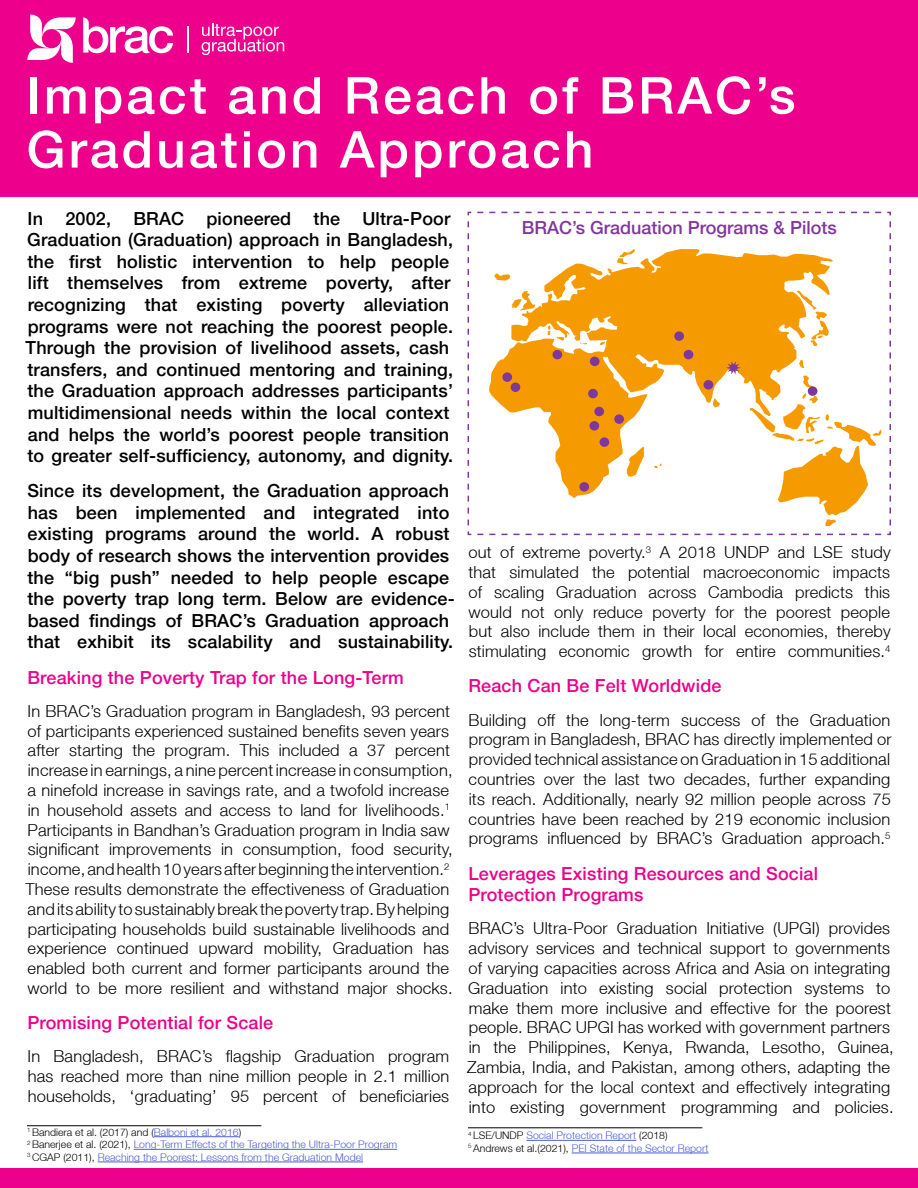
<style>
.page{position:relative;width:918px;height:1188px;background:#fff}
.page>*{position:absolute;margin:0;border:0;box-sizing:border-box;transform-origin:0 0}
.t1{font:500 51px/54px "Helvetica Neue LT";letter-spacing:.06em;color:#fff}
.t2{font:500 18px/21.6px "Helvetica Neue LT";letter-spacing:.01em;color:#000}
.t3{font:500 18px/21.6px "Helvetica Neue LT";letter-spacing:.01em;color:#ec008c}
.t4{font:500 18px "Helvetica Neue LT";color:#80379b}
.t5{font:300 16.5px/19.8px "Helvetica Neue LT";letter-spacing:.01em;color:#000;text-align:justify}
.t6{font:300 10.5px/12.6px "Helvetica Neue LT";color:#4f5cd6}
.s1{color:#000}
</style>
<div class="page">
<div style="left:0;top:1169px;width:918px;height:19px;background:#ec008c"></div>
<hr style="left:154px;top:1136px;width:85px;height:1px;background:#4f5cd6">
<hr style="left:134px;top:1149px;width:263px;height:1px;background:#4f5cd6">
<hr style="left:98px;top:1162px;width:265px;height:1px;background:#4f5cd6">
<hr style="left:526px;top:1140px;width:110px;height:1px;background:#4f5cd6">
<hr style="left:572px;top:1153px;width:136px;height:1px;background:#4f5cd6">
<hr style="left:27px;top:1125px;width:234px;height:1px;background:#000">
<hr style="left:468px;top:1127px;width:234px;height:1px;background:#000">
<div style="left:0;top:0;width:918px;height:197px;background:#ec008c"></div>
<svg style="left:27px;top:15px;width:49px;height:48px"></svg>
<svg style="left:83px;top:17px;width:90px;height:36px"></svg>
<svg style="left:187px;top:26px;width:1px;height:27px"></svg>
<svg style="left:202px;top:23px;width:82px;height:32px"></svg>
<svg style="left:467px;top:211px;width:424px;height:325px"></svg>
<div style="left:579px;top:482px;width:10px;height:10px;background:#80379b;border-radius:50%"></div>
<div style="left:614px;top:414px;width:10px;height:10px;background:#80379b;border-radius:50%"></div>
<div style="left:589px;top:421px;width:10px;height:10px;background:#80379b;border-radius:50%"></div>
<div style="left:588px;top:389px;width:10px;height:9px;background:#80379b;border-radius:50%"></div>
<div style="left:704px;top:380px;width:9px;height:10px;background:#80379b;border-radius:50%"></div>
<div style="left:684px;top:350px;width:9px;height:9px;background:#80379b;border-radius:50%"></div>
<div style="left:674px;top:331px;width:10px;height:10px;background:#80379b;border-radius:50%"></div>
<div style="left:808px;top:386px;width:9px;height:10px;background:#80379b;border-radius:50%"></div>
<div style="left:590px;top:357px;width:10px;height:9px;background:#80379b;border-radius:50%"></div>
<div style="left:594px;top:407px;width:10px;height:9px;background:#80379b;border-radius:50%"></div>
<div style="left:511px;top:383px;width:9px;height:9px;background:#80379b;border-radius:50%"></div>
<div style="left:502px;top:372px;width:10px;height:10px;background:#80379b;border-radius:50%"></div>
<div style="left:553px;top:350px;width:9px;height:9px;background:#80379b;border-radius:50%"></div>
<div style="left:600px;top:437px;width:9px;height:10px;background:#80379b;border-radius:50%"></div>
<svg style="left:726px;top:361px;width:15px;height:13px"></svg>
<h1 class="t1" style="left:26px;top:68px;width:771px">Impact and Reach of BRAC’s<br>Graduation Approach</h1>
<p class="t2" style="left:26px;top:207px;width:429px">In 2002, BRAC pioneered the Ultra-Poor Graduation (Graduation) approach in Bangladesh, the first holistic intervention to help people lift themselves from extreme poverty, after recognizing that existing poverty alleviation programs were not reaching the poorest people.<br>Through the provision of livelihood assets, cash transfers, and continued mentoring and training, the Graduation approach addresses participants’ multidimensional needs within the local context and helps the world’s poorest people transition to greater self-sufficiency, autonomy, and dignity.</p>
<p class="t2" style="left:27px;top:480px;width:429px">Since its development, the Graduation approach has been implemented and integrated into existing programs around the world. A robust body of research shows the intervention provides the “big push” needed to help people escape the poverty trap long term. Below are evidence&shy;based findings of BRAC’s Graduation approach that exhibit its scalability and sustainability.</p>
<p class="t3" style="left:27px;top:666px;width:378px">Breaking the Poverty Trap for the Long-Term</p>
<p class="t5" style="left:26px;top:701px;width:429px;text-align:left">In BRAC’s Graduation program in Bangladesh, 93 percent of participants experienced sustained benefits seven years after starting the program. This included a 37 percent increase in earnings, a nine percent increase in consumption, a ninefold increase in savings rate, and a twofold increase in household assets and access to land for livelihoods.<sup>1<br></sup>Participants in Bandhan’s Graduation program in India saw significant improvements in consumption, food security, income, and health 10 years after beginning the intervention.<sup>2<br></sup>These results demonstrate the effectiveness of Graduation and its ability to sustainably break the poverty trap. By helping participating households build sustainable livelihoods and experience continued upward mobility, Graduation has enabled both current and former participants around the world to be more resilient and withstand major shocks.</p>
<p class="t3" style="left:27px;top:1012px;width:247px">Promising Potential for Scale</p>
<p class="t5" style="left:28px;top:1046px;width:423px">In Bangladesh, BRAC’s flagship Graduation program has reached more than nine million people in 2.1 million households, ‘graduating’ 95 percent of beneficiaries</p>
<p class="t6" style="left:27px;top:1125px;width:372px"><sup>1</sup> <span class="s1">Bandiera et al. (2017) and (</span>Balboni et al. 2016<span class="s1">)<br></span><sup>2</sup> <span class="s1">Banerjee et al. (2021),</span> Long-Term Effects of the Targeting the Ultra-Poor Program<br><sup>3</sup> <span class="s1">CGAP (2011),</span> Reaching the Poorest: Lessons from the Graduation Model</p>
<p class="t6" style="left:468px;top:1129px;width:242px"><sup>4</sup> <span class="s1">LSE/UNDP</span> Social Protection Report <span class="s1">(2018)<br></span><sup>5</sup> <span class="s1">Andrews et al.(2021),</span> PEI State of the Sector Report</p>
<p class="t4" style="left:522px;top:217px;width:317px">BRAC’s Graduation Programs &amp; Pilots</p>
<p class="t5" style="left:468px;top:542px;width:424px">out of extreme poverty.<sup>3</sup> A 2018 UNDP and LSE study that simulated the potential macroeconomic impacts of scaling Graduation across Cambodia predicts this would not only reduce poverty for the poorest people but also include them in their local economies, thereby stimulating economic growth for entire communities.<sup>4</sup></p>
<p class="t3" style="left:468px;top:675px;width:255px">Reach Can Be Felt Worldwide</p>
<p class="t5" style="left:469px;top:710px;width:425px">Building off the long-term success of the Graduation program in Bangladesh, BRAC has directly implemented or provided technical assistance on Graduation in 15 additional countries over the last two decades, further expanding its reach. Additionally, nearly 92 million people across 75 countries have been reached by 219 economic inclusion programs influenced by BRAC’s Graduation approach.<sup>5</sup></p>
<p class="t3" style="left:468px;top:862px;width:351px">Leverages Existing Resources and Social<br>Protection Programs</p>
<p class="t5" style="left:467px;top:918px;width:428px;text-align:left">BRAC’s Ultra-Poor Graduation Initiative (UPGI) provides advisory services and technical support to governments of varying capacities across Africa and Asia on integrating Graduation into existing social protection systems to make them more inclusive and effective for the poorest people. BRAC UPGI has worked with government partners in the Philippines, Kenya, Rwanda, Lesotho, Guinea, Zambia, India, and Pakistan, among others, adapting the approach for the local context and effectively integrating into existing government programming and policies.</p>
</div>
